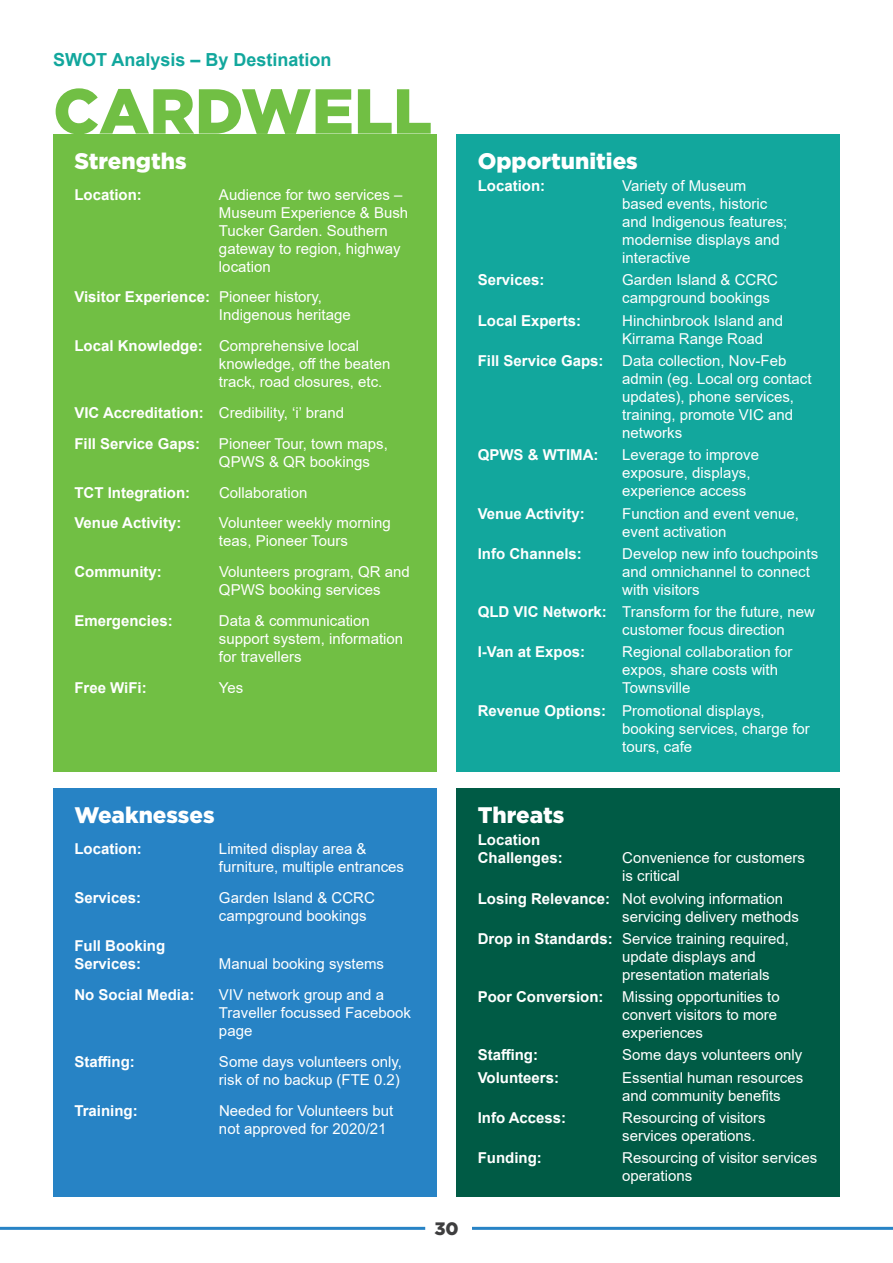
<style>
.page{position:relative;width:893px;height:1263px;background:#fff}
.page>*{position:absolute;margin:0;border:0;box-sizing:border-box;transform-origin:0 0}
.Body{font:900 63.3px "Gotham";color:#71bf44}
.Body-2{font:900 22.5px "Gotham";color:#fff}
.Body-3{font:700 18px "Arial";color:#12a79d}
.t1{font:900 18px "Gotham";color:#3e3e3f}
.Body-4{font:15px/18px "Arial";color:#fff}
.Body-5{font:700 15px/18px "Arial";color:#fff}
.s1{font-weight:700}
</style>
<div class="page">
<hr style="left:472px;top:1227px;width:421px;height:3px;background:#2783c5">
<hr style="left:0;top:1227px;width:425px;height:3px;background:#2783c5">
<div style="left:53px;top:134px;width:384px;height:637px;background:#71bf44"></div>
<div style="left:456px;top:134px;width:384px;height:637px;background:#12a79d"></div>
<div style="left:53px;top:788px;width:384px;height:409px;background:#2783c5"></div>
<div style="left:456px;top:788px;width:384px;height:409px;background:#005b45"></div>
<p class="Body-3" style="left:53px;top:47px;width:280px">SWOT Analysis – By Destination</p>
<p class="Body" style="left:53px;top:68px;width:380px">CARDWELL</p>
<p class="Body-2" style="left:74px;top:145px;width:114px">Strengths</p>
<p class="Body-5" style="left:74px;top:186px;width:69px">Location:</p>
<p class="Body-4" style="left:219px;top:185px;width:191px">Audience for two services –<br>Museum Experience &amp; Bush<br>Tucker Garden. Southern gateway to region, highway location</p>
<p class="Body-4" style="left:219px;top:288px;width:133px;text-indent:-145px"><span class="s1">Visitor Experience:</span> Pioneer history,<br>Indigenous heritage</p>
<p class="Body-4" style="left:219px;top:337px;width:173px;text-indent:-145px"><span class="s1">Local Knowledge:</span> Comprehensive local knowledge, off the beaten track, road closures, etc.</p>
<p class="Body-4" style="left:74px;top:404px;width:271px"><span class="s1">VIC Accreditation:</span> Credibility, ‘i’ brand</p>
<p class="Body-4" style="left:219px;top:434px;width:170px;text-indent:-145px"><span class="s1">Fill Service Gaps:</span> Pioneer Tour, town maps,<br>QPWS &amp; QR bookings</p>
<p class="Body-5" style="left:74px;top:483px;width:117px">TCT Integration:</p>
<p class="Body-4" style="left:219px;top:483px;width:90px">Collaboration</p>
<p class="Body-5" style="left:74px;top:514px;width:108px">Venue Activity:</p>
<p class="Body-4" style="left:219px;top:514px;width:173px">Volunteer weekly morning teas, Pioneer Tours</p>
<p class="Body-5" style="left:74px;top:563px;width:89px">Community:</p>
<p class="Body-4" style="left:219px;top:563px;width:192px">Volunteers program, QR and<br>QPWS booking services</p>
<p class="Body-5" style="left:74px;top:612px;width:100px">Emergencies:</p>
<p class="Body-4" style="left:219px;top:611px;width:186px">Data &amp; communication support system, information for travellers</p>
<p class="Body-5" style="left:74px;top:678px;width:74px">Free WiFi:</p>
<p class="Body-4" style="left:219px;top:678px;width:26px">Yes</p>
<p class="Body-2" style="left:478px;top:145px;width:162px">Opportunities</p>
<p class="Body-5" style="left:478px;top:177px;width:69px">Location:</p>
<p class="Body-4" style="left:622px;top:177px;width:167px">Variety of Museum based events, historic and Indigenous features; modernise displays and interactive</p>
<p class="Body-5" style="left:478px;top:271px;width:68px">Services:</p>
<p class="Body-4" style="left:622px;top:271px;width:157px">Garden Island &amp; CCRC campground bookings</p>
<p class="Body-5" style="left:478px;top:312px;width:105px">Local Experts:</p>
<p class="Body-4" style="left:622px;top:311px;width:162px">Hinchinbrook Island and<br>Kirrama Range Road</p>
<p class="Body-4" style="left:622px;top:352px;width:191px;text-indent:-145px"><span class="s1">Fill Service Gaps:</span> Data collection, Nov-Feb admin (eg. Local org contact updates), phone services, training, promote VIC and networks</p>
<p class="Body-5" style="left:478px;top:446px;width:122px">QPWS &amp; WTIMA:</p>
<p class="Body-4" style="left:622px;top:446px;width:138px">Leverage to improve exposure, displays, experience access</p>
<p class="Body-5" style="left:478px;top:504px;width:108px">Venue Activity:</p>
<p class="Body-4" style="left:622px;top:504px;width:178px">Function and event venue, event activation</p>
<p class="Body-5" style="left:478px;top:545px;width:106px">Info Channels:</p>
<p class="Body-4" style="left:622px;top:544px;width:197px">Develop new info touchpoints and omnichannel to connect with visitors</p>
<p class="Body-4" style="left:622px;top:603px;width:194px;text-indent:-145px"><span class="s1">QLD VIC Network:</span> Transform for the future, new customer focus direction</p>
<p class="Body-5" style="left:478px;top:643px;width:109px">I-Van at Expos:</p>
<p class="Body-4" style="left:622px;top:643px;width:172px">Regional collaboration for expos, share costs with<br>Townsville</p>
<p class="Body-4" style="left:622px;top:701px;width:189px;text-indent:-145px"><span class="s1">Revenue Options:</span> Promotional displays, booking services, charge for tours, cafe</p>
<p class="Body-2" style="left:74px;top:800px;width:142px">Weaknesses</p>
<p class="Body-5" style="left:74px;top:840px;width:69px">Location:</p>
<p class="Body-4" style="left:219px;top:839px;width:187px">Limited display area &amp; furniture, multiple entrances</p>
<p class="Body-5" style="left:74px;top:888px;width:68px">Services:</p>
<p class="Body-4" style="left:219px;top:888px;width:157px">Garden Island &amp; CCRC campground bookings</p>
<p class="Body-5" style="left:74px;top:937px;width:92px">Full Booking<br>Services:</p>
<p class="Body-4" style="left:219px;top:955px;width:167px">Manual booking systems</p>
<p class="Body-5" style="left:74px;top:986px;width:122px">No Social Media:</p>
<p class="Body-4" style="left:219px;top:986px;width:194px">VIV network group and a<br>Traveller focussed Facebook page</p>
<p class="Body-5" style="left:74px;top:1053px;width:62px">Staffing:</p>
<p class="Body-4" style="left:219px;top:1052px;width:185px">Some days volunteers only, risk of no backup (FTE 0.2)</p>
<p class="Body-5" style="left:74px;top:1101px;width:65px">Training:</p>
<p class="Body-4" style="left:219px;top:1101px;width:176px">Needed for Volunteers but not approved for 2020/21</p>
<p class="t1" style="left:434px;top:1216px;width:26px">30</p>
<p class="Body-2" style="left:478px;top:800px;width:88px">Threats</p>
<p class="Body-5" style="left:478px;top:831px;width:87px">Location<br>Challenges:</p>
<p class="Body-4" style="left:622px;top:849px;width:184px">Convenience for customers is critical</p>
<p class="Body-4" style="left:622px;top:889px;width:178px;text-indent:-145px"><span class="s1">Losing Relevance:</span> Not evolving information servicing delivery methods</p>
<p class="Body-4" style="left:622px;top:929px;width:168px;text-indent:-145px"><span class="s1">Drop in Standards:</span> Service training required, update displays and presentation materials</p>
<p class="Body-4" style="left:622px;top:988px;width:159px;text-indent:-145px"><span class="s1">Poor Conversion:</span> Missing opportunities to convert visitors to more experiences</p>
<p class="Body-5" style="left:478px;top:1046px;width:62px">Staffing:</p>
<p class="Body-4" style="left:622px;top:1046px;width:182px">Some days volunteers only</p>
<p class="Body-5" style="left:478px;top:1068px;width:83px">Volunteers:</p>
<p class="Body-4" style="left:622px;top:1068px;width:182px">Essential human resources and community benefits</p>
<p class="Body-5" style="left:478px;top:1109px;width:90px">Info Access:</p>
<p class="Body-4" style="left:622px;top:1108px;width:145px">Resourcing of visitors services operations.</p>
<p class="Body-5" style="left:478px;top:1149px;width:66px">Funding:</p>
<p class="Body-4" style="left:622px;top:1149px;width:197px">Resourcing of visitor services operations</p>
</div>
